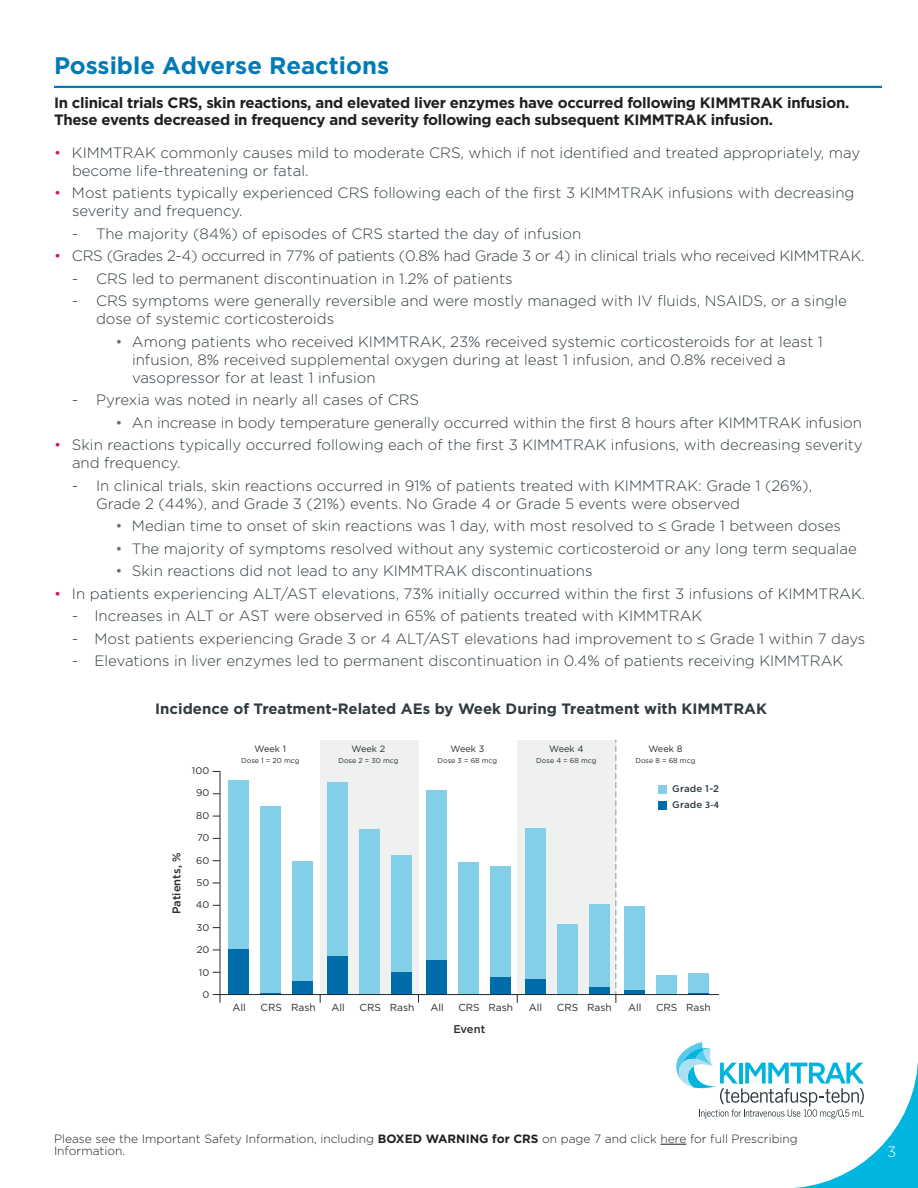
<style>
.page{position:relative;width:918px;height:1188px;background:#fff}
.page>*{position:absolute;margin:0;border:0;box-sizing:border-box;transform-origin:0 0}
.t1{font:700 24px "Gotham";color:#007bb6}
.t2{font:300 15px/18px "Gotham";color:#2f3b41}
.t3{font:700 15px/16.5px "Gotham";letter-spacing:-.02em;color:#231f20}
.t4{font:300 15px "Gotham";letter-spacing:-.02em;color:#2f3b41}
.t5{font:700 15px "Gotham";color:#2f3b41}
.t6{font:300 15px "Gotham";color:#fff}
.t7{font:300 12px/12px "Gotham";color:#231f20}
.t8{font:500 11.25px "Gotham";color:#262a2d}
.t9{font:10.2px "Gotham";color:#262a2d}
.t10{font:9.6px "Gotham";letter-spacing:.005em;color:#262a2d}
.t11{font:500 9.6px "Gotham";letter-spacing:.015em;color:#2e3b42}
.t12{font:9.15px "Gotham";color:#262a2d}
.t13{font:7.05px "Gotham";color:#262a2d}
.s1{color:#dd1250}
.s2{color:#6c6d70}
.s3{font-family:"Myriad Pro";font-weight:600}
.s4{font-weight:700}
</style>
<div class="page">
<hr style="left:54px;top:86px;width:828px;height:2px;background:#007bb6">
<div style="left:320px;top:740px;width:98px;height:255px;background:#eff0f0"></div>
<div style="left:517px;top:740px;width:99px;height:255px;background:#eff0f0"></div>
<div style="left:292px;top:861px;width:21px;height:134px;background:#82cfe7"></div>
<div style="left:292px;top:981px;width:21px;height:14px;background:#006caa"></div>
<div style="left:260px;top:806px;width:21px;height:189px;background:#82cfe7"></div>
<hr style="left:260px;top:993px;width:21px;height:2px;background:#006caa">
<div style="left:228px;top:780px;width:21px;height:215px;background:#82cfe7"></div>
<div style="left:228px;top:949px;width:21px;height:46px;background:#006caa"></div>
<div style="left:391px;top:855px;width:21px;height:140px;background:#82cfe7"></div>
<div style="left:391px;top:972px;width:21px;height:23px;background:#006caa"></div>
<div style="left:359px;top:829px;width:21px;height:166px;background:#82cfe7"></div>
<div style="left:327px;top:782px;width:21px;height:213px;background:#82cfe7"></div>
<div style="left:327px;top:956px;width:21px;height:39px;background:#006caa"></div>
<div style="left:490px;top:867px;width:21px;height:128px;background:#82cfe7"></div>
<div style="left:490px;top:977px;width:21px;height:18px;background:#006caa"></div>
<div style="left:458px;top:862px;width:21px;height:133px;background:#82cfe7"></div>
<div style="left:426px;top:790px;width:21px;height:205px;background:#82cfe7"></div>
<div style="left:426px;top:960px;width:21px;height:35px;background:#006caa"></div>
<div style="left:589px;top:904px;width:21px;height:91px;background:#82cfe7"></div>
<div style="left:589px;top:987px;width:21px;height:8px;background:#006caa"></div>
<div style="left:557px;top:924px;width:21px;height:71px;background:#82cfe7"></div>
<div style="left:525px;top:828px;width:21px;height:167px;background:#82cfe7"></div>
<div style="left:525px;top:979px;width:21px;height:16px;background:#006caa"></div>
<div style="left:688px;top:973px;width:21px;height:22px;background:#82cfe7"></div>
<div style="left:656px;top:975px;width:21px;height:20px;background:#82cfe7"></div>
<div style="left:624px;top:906px;width:21px;height:89px;background:#82cfe7"></div>
<div style="left:624px;top:990px;width:21px;height:5px;background:#006caa"></div>
<hr style="left:220px;top:771px;width:1px;height:232px;background:#262a2d">
<hr style="left:213px;top:994px;width:506px;height:1px;background:#262a2d">
<svg style="left:615px;top:740px;width:1px;height:263px"></svg>
<div style="left:658px;top:785px;width:9px;height:9px;background:#82cfe7"></div>
<div style="left:658px;top:801px;width:9px;height:9px;background:#006caa"></div>
<svg style="left:661px;top:993px;width:257px;height:195px"></svg>
<h1 class="t1" style="left:54px;top:49px;width:337px">Possible Adverse Reactions</h1>
<p class="t3" style="left:54px;top:95px;width:797px">In clinical trials CRS, skin reactions, and elevated liver enzymes have occurred following KIMMTRAK infusion.<br>These events decreased in frequency and severity following each subsequent KIMMTRAK infusion.</p>
<p class="t2" style="left:72px;top:143px;width:790px;text-indent:-18px"><span class="s1">•</span> KIMMTRAK commonly causes mild to moderate CRS, which if not identified and treated appropriately, may become life-threatening or fatal.</p>
<p class="t2" style="left:72px;top:184px;width:784px;text-indent:-18px"><span class="s1">•</span> Most patients typically experienced CRS following each of the first 3 KIMMTRAK infusions with decreasing severity and frequency.</p>
<p class="t2" style="left:72px;top:224px;width:511px">- The majority (84%) of episodes of CRS started the day of infusion</p>
<p class="t4" style="left:54px;top:247px;width:812px"><span class="s1">•</span> CRS (Grades 2-4) occurred in 77% of patients (0.8% had Grade 3 or 4) in clinical trials who received KIMMTRAK.</p>
<p class="t2" style="left:72px;top:269px;width:442px">- CRS led to permanent discontinuation in 1.2% of patients</p>
<p class="t2" style="left:96px;top:292px;width:753px;text-indent:-24px">- CRS symptoms were generally reversible and were mostly managed with IV fluids, NSAIDS, or a single dose of systemic corticosteroids</p>
<p class="t2" style="left:132px;top:332px;width:693px;text-indent:-16px"><span class="s2">•</span> Among patients who received KIMMTRAK, 23% received systemic corticosteroids for at least 1 infusion, 8% received supplemental oxygen during at least 1 infusion, and 0.8% received a vasopressor for at least 1 infusion</p>
<p class="t2" style="left:72px;top:391px;width:349px">- Pyrexia was noted in nearly all cases of CRS</p>
<p class="t2" style="left:116px;top:413px;width:748px"><span class="s2">•</span> An increase in body temperature generally occurred within the first 8 hours after KIMMTRAK infusion</p>
<p class="t2" style="left:72px;top:436px;width:792px;text-indent:-18px"><span class="s1">•</span> Skin reactions typically occurred following each of the first 3 KIMMTRAK infusions, with decreasing severity and frequency.</p>
<p class="t2" style="left:96px;top:476px;width:718px;text-indent:-24px">- In clinical trials, skin reactions occurred in 91% of patients treated with KIMMTRAK: Grade 1 (26%),<br>Grade 2 (44%), and Grade 3 (21%) events. No Grade 4 or Grade 5 events were observed</p>
<p class="t2" style="left:116px;top:517px;width:727px"><span class="s2">•</span> Median time to onset of skin reactions was 1 day, with most resolved to ≤ Grade 1 between doses</p>
<p class="t2" style="left:116px;top:539px;width:743px"><span class="s2">•</span> The majority of symptoms resolved without any systemic corticosteroid or any long term sequalae</p>
<p class="t2" style="left:116px;top:562px;width:478px"><span class="s2">•</span> Skin reactions did not lead to any KIMMTRAK discontinuations</p>
<p class="t2" style="left:54px;top:584px;width:813px"><span class="s1">•</span> In patients experiencing ALT/AST elevations, 73% initially occurred within the first 3 infusions of KIMMTRAK.</p>
<p class="t2" style="left:72px;top:607px;width:632px">- Increases in ALT or AST were observed in 65% of patients treated with KIMMTRAK</p>
<p class="t2" style="left:72px;top:629px;width:795px">- Most patients experiencing Grade 3 or 4 ALT/AST elevations had improvement to ≤ Grade 1 within 7 days</p>
<p class="t2" style="left:72px;top:652px;width:773px">- Elevations in liver enzymes led to permanent discontinuation in 0.4% of patients receiving KIMMTRAK</p>
<p class="t5" style="left:155px;top:698px;width:613px">Incidence of Treatment-Related AEs by Week During Treatment with KIMMTRAK</p>
<p class="t8" style="left:169px;top:914px;width:63px;rotate:-90deg">Patients, %</p>
<p class="t10" style="left:192px;top:764px;width:19px">100</p>
<p class="t10" style="left:196px;top:787px;width:15px">90</p>
<p class="t10" style="left:196px;top:809px;width:15px">80</p>
<p class="t10" style="left:197px;top:832px;width:14px">70</p>
<p class="t10" style="left:196px;top:854px;width:15px">60</p>
<p class="t10" style="left:197px;top:876px;width:14px">50</p>
<p class="t10" style="left:196px;top:899px;width:15px">40</p>
<p class="t10" style="left:197px;top:921px;width:14px">30</p>
<p class="t10" style="left:197px;top:944px;width:14px">20</p>
<p class="t10" style="left:199px;top:966px;width:12px">10</p>
<p class="t10" style="left:203px;top:988px;width:8px">0</p>
<p class="t12" style="left:255px;top:743px;width:33px">Week 1</p>
<p class="t12" style="left:352px;top:743px;width:35px">Week 2</p>
<p class="t12" style="left:451px;top:743px;width:35px">Week 3</p>
<p class="t12" style="left:549px;top:743px;width:36px">Week 4</p>
<p class="t12" style="left:648px;top:743px;width:36px">Week 8</p>
<p class="t13" style="left:241px;top:756px;width:60px">Dose 1 = 20 mcg</p>
<p class="t13" style="left:338px;top:756px;width:62px">Dose 2 = 30 mcg</p>
<p class="t13" style="left:438px;top:756px;width:61px">Dose 3 = 68 mcg</p>
<p class="t13" style="left:536px;top:756px;width:62px">Dose 4 = 68 mcg</p>
<p class="t13" style="left:635px;top:756px;width:61px">Dose 8 = 68 mcg</p>
<p class="t11" style="left:672px;top:783px;width:48px">Grade 1-2</p>
<p class="t11" style="left:672px;top:798px;width:48px">Grade <span class="s3">3-4</span></p>
<p class="t9" style="left:233px;top:1001px;width:15px">All</p>
<p class="t9" style="left:261px;top:1001px;width:57px">CRS Rash</p>
<p class="t9" style="left:332px;top:1001px;width:15px">All</p>
<p class="t9" style="left:360px;top:1001px;width:56px">CRS Rash</p>
<p class="t9" style="left:430px;top:1001px;width:15px">All</p>
<p class="t9" style="left:458px;top:1001px;width:56px">CRS Rash</p>
<p class="t9" style="left:529px;top:1001px;width:15px">All</p>
<p class="t9" style="left:557px;top:1001px;width:56px">CRS Rash</p>
<p class="t9" style="left:628px;top:1001px;width:15px">All</p>
<p class="t9" style="left:656px;top:1001px;width:56px">CRS Rash</p>
<p class="t8" style="left:453px;top:1022px;width:33px">Event</p>
<p class="t7" style="left:54px;top:1132px;width:745px">Please see the Important Safety Information, including <span class="s4">BOXED WARNING for CRS</span> on page 7 and click here for full Prescribing<br>Information.</p>
<p class="t6" style="left:887px;top:1142px;width:11px">3</p>
</div>
